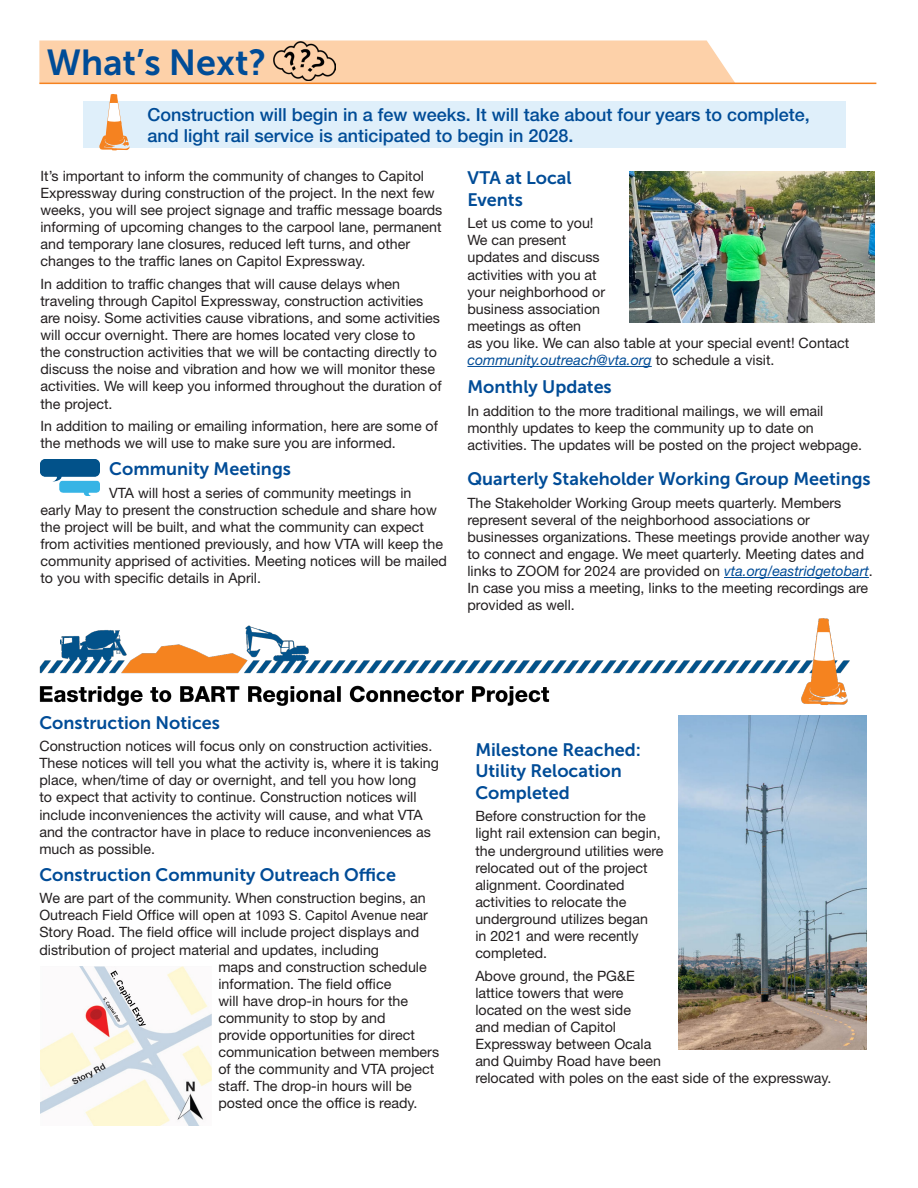
<style>
.page{position:relative;width:918px;height:1188px;background:#fff}
.page>*{position:absolute;margin:0;border:0;box-sizing:border-box;transform-origin:0 0}
.t1{font:36px "Museo Sans 700";color:#004c97}
.Blue_Header_12{font:18px/21.6px "Museo Sans 700";color:#004c97}
.Blue_Header_12-2{font:500 18px/21.6px "Helvetica Neue LT Std";color:#004c97}
.Blue_Header_12-3{font:14.25px/17.1px "Helvetica Neue LT Std";color:#231f20}
.s1{font-style:italic;color:#004c97}
.s2{font-family:"Arial";font-size:13.5px}
</style>
<div class="page">
<div style="left:83px;top:102px;width:763px;height:46px;background:#dfeffa"></div>
<svg style="left:39px;top:40px;width:696px;height:43px;background:#fcd1aa"></svg>
<hr style="left:39px;top:83px;width:837px;height:1px;background:#f58220">
<img style="left:41px;top:460px;width:58px;height:35px">
<img style="left:39px;top:618px;width:811px;height:88px">
<img style="left:40px;top:966px;width:171px;height:160px">
<img style="left:274px;top:42px;width:62px;height:39px">
<img style="left:630px;top:171px;width:245px;height:151px">
<img style="left:678px;top:715px;width:189px;height:334px">
<hr style="left:467px;top:366px;width:185px;height:1px;background:#004c97">
<hr style="left:724px;top:577px;width:145px;height:1px;background:#004c97">
<svg style="left:99px;top:94px;width:31px;height:56px"></svg>
<p class="t1" style="left:46px;top:43px;width:221px">What’s Next?</p>
<p class="Blue_Header_12-2" style="left:148px;top:103px;width:664px">Construction will begin in a few weeks. It will take about four years to complete, and light rail service is anticipated to begin in 2028.</p>
<p class="Blue_Header_12-3" style="left:40px;top:167px;width:403px">It’s important to inform the community of changes to Capitol Expressway during construction of the project. In the next few weeks, you will see project signage and traffic message boards informing of upcoming changes to the carpool lane, permanent and temporary lane closures, reduced left turns, and other changes to the traffic lanes on Capitol Expressway.</p>
<p class="Blue_Header_12-3" style="left:40px;top:275px;width:403px">In addition to traffic changes that will cause delays when traveling through Capitol Expressway, construction activities are noisy. Some activities cause vibrations, and some activities will occur overnight. There are homes located very close to<br>the construction activities that we will be contacting directly to discuss the noise and vibration and how we will monitor these activities. We will keep you informed throughout the duration of the project.</p>
<p class="Blue_Header_12-3" style="left:40px;top:417px;width:399px">In addition to mailing or emailing information, here are some of the methods we will use to make sure you are informed.</p>
<p class="Blue_Header_12" style="left:109px;top:458px;width:183px">Community Meetings</p>
<p class="Blue_Header_12-3" style="left:41px;top:484px;width:408px;text-indent:69px">VTA will host a series of community meetings in<br>early May to present the construction schedule and share how the project will be built, and what the community can expect from activities mentioned previously, and how VTA will keep the community apprised of activities. Meeting notices will be mailed to you with specific details in April.</p>
<p class="Blue_Header_12" style="left:467px;top:167px;width:106px">VTA at Local<br>Events</p>
<p class="Blue_Header_12-3" style="left:467px;top:214px;width:383px">Let us come to you!<br>We can present<br>updates and discuss<br>activities with you at<br>your neighborhood or<br>business association<br>meetings as often<br>as you like. We can also table at your special event! Contact <span class="s1">community.outreach@vta.org</span> to schedule a visit.</p>
<p class="Blue_Header_12" style="left:467px;top:376px;width:146px">Monthly Updates</p>
<p class="Blue_Header_12-3" style="left:467px;top:402px;width:396px">In addition to the more traditional mailings, we will email monthly updates to keep the community up to date on activities. The updates will be posted on the project webpage.</p>
<p class="Blue_Header_12" style="left:467px;top:468px;width:405px">Quarterly Stakeholder Working Group Meetings</p>
<p class="Blue_Header_12-3" style="left:467px;top:494px;width:407px">The Stakeholder Working Group meets quarterly. Members represent several of the neighborhood associations or businesses organizations. These meetings provide another way to connect and engage. We meet quarterly. Meeting dates and links to ZOOM for 2024 are provided on <span class="s1">vta.org/eastridgetobart</span>.<br>In case you miss a meeting, links to the meeting recordings are provided as well.</p>
<p class="Blue_Header_12" style="left:39px;top:712px;width:182px">Construction Notices</p>
<p class="Blue_Header_12-3" style="left:39px;top:737px;width:401px">Construction notices will focus only on construction activities.<br>These notices will tell you what the activity is, where it is taking place, when/time of day or overnight, and tell you how long<br>to expect that activity to continue. Construction notices will include inconveniences the activity will cause, and what VTA and the contractor have in place to reduce inconveniences as much as possible.</p>
<p class="Blue_Header_12" style="left:39px;top:864px;width:358px">Construction Community Outreach Office</p>
<p class="Blue_Header_12-3" style="left:39px;top:889px;width:388px">We are part of the community. When construction begins, an</p>
<p class="Blue_Header_12-3" style="left:39px;top:907px;width:390px">Outreach Field Office will open at <span class="s2">1093 S. Capitol Avenue ne</span>ar</p>
<p class="Blue_Header_12-3" style="left:39px;top:924px;width:381px">Story Road. The field office will include project displays and</p>
<p class="Blue_Header_12-3" style="left:39px;top:941px;width:341px">distribution of project material and updates, including</p>
<p class="Blue_Header_12-3" style="left:218px;top:958px;width:210px">maps and construction schedule</p>
<p class="Blue_Header_12-3" style="left:218px;top:975px;width:174px">information. The field office</p>
<p class="Blue_Header_12-3" style="left:218px;top:992px;width:191px">will have drop-in hours for the</p>
<p class="Blue_Header_12-3" style="left:218px;top:1009px;width:169px">community to stop by and</p>
<p class="Blue_Header_12-3" style="left:218px;top:1026px;width:198px">provide opportunities for direct</p>
<p class="Blue_Header_12-3" style="left:218px;top:1043px;width:222px">communication between members</p>
<p class="Blue_Header_12-3" style="left:218px;top:1060px;width:217px">of the community and VTA project</p>
<p class="Blue_Header_12-3" style="left:218px;top:1078px;width:195px">staff. The drop-in hours will be</p>
<p class="Blue_Header_12-3" style="left:218px;top:1095px;width:201px">posted once the office is ready.</p>
<p class="Blue_Header_12" style="left:475px;top:739px;width:167px">Milestone Reached:<br>Utility Relocation<br>Completed</p>
<p class="Blue_Header_12-3" style="left:475px;top:808px;width:190px">Before construction for the light rail extension can begin, the underground utilities were relocated out of the project alignment. Coordinated activities to relocate the underground utilizes began<br>in 2021 and were recently completed.</p>
<p class="Blue_Header_12-3" style="left:475px;top:967px;width:358px">Above ground, the PG&amp;E<br>lattice towers that were<br>located on the west side<br>and median of Capitol<br>Expressway between Ocala<br>and Quimby Road have been<br>relocated with poles on the east side of the expressway.</p>
</div>
